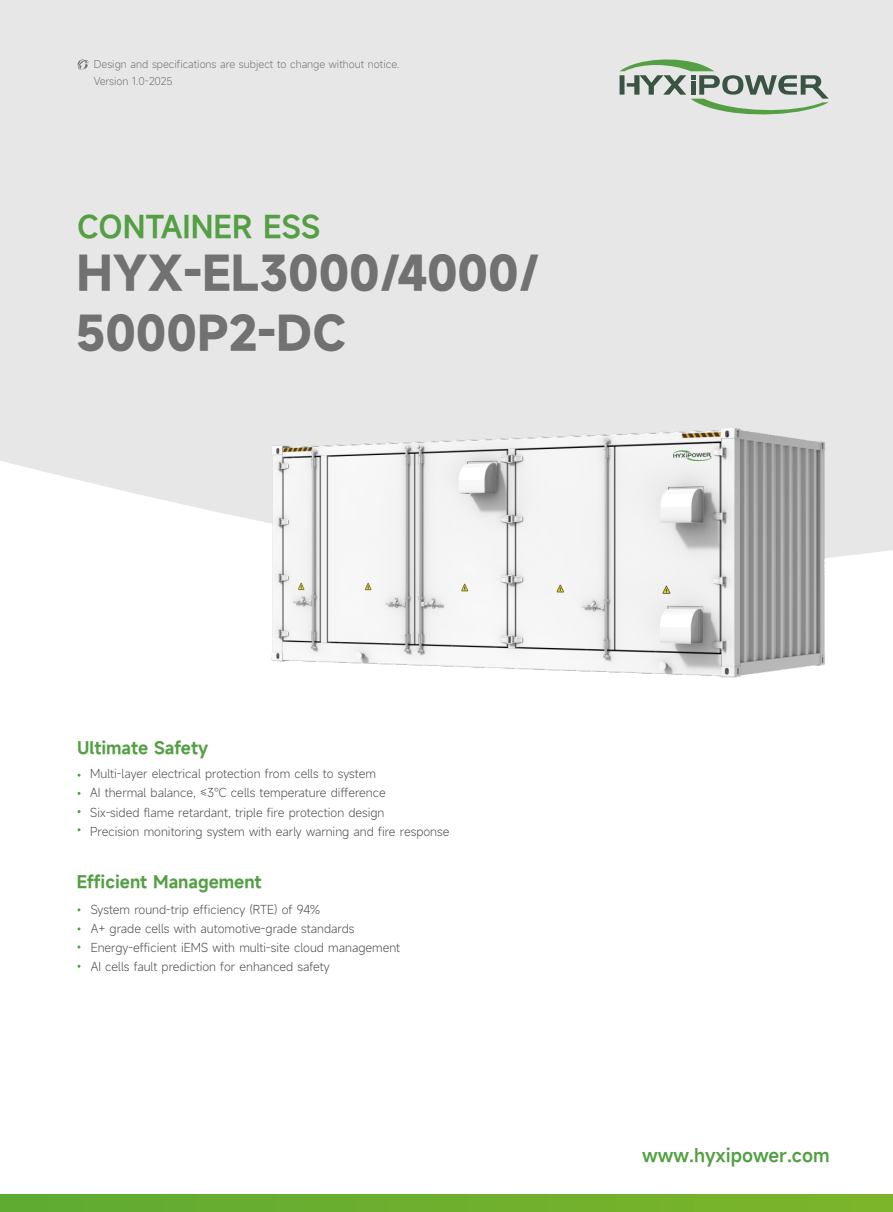
<style>
.page{position:relative;width:893px;height:1212px;background:#fff}
.page>*{position:absolute;margin:0;border:0;box-sizing:border-box;transform-origin:0 0}
.t1{font:700 45px/59.7px "Mi Sans";color:#717171}
.t2{font:600 30px "Mi Sans";color:#549f44}
.t3{font:600 18px "Mi Sans";color:#549f44}
.t4{font:600 16.5px "Mi Sans";color:#549f44}
.t5{font:300 12px/19px "Mi Sans";color:#4c4948}
.t6{font:300 10.5px "Mi Sans";color:#717171}
</style>
<div class="page">
<div style="left:0;top:1194px;width:893px;height:18px;background:linear-gradient(to right,#5fab32,#7db42a)"></div>
<div style="left:0;top:0;width:893px;height:558px;background:#e7e7e7"></div>
<svg style="left:620px;top:57px;width:209px;height:61px;background:#bfcabf"></svg>
<svg style="left:78px;top:59px;width:10px;height:11px"></svg>
<img style="left:269px;top:422px;width:560px;height:259px;border-radius:2px">
<p class="t6" style="left:94px;top:59px;width:307px">Design and specifications are subject to change without notice.</p>
<p class="t6" style="left:94px;top:76px;width:80px">Version 1.0-2025</p>
<h2 class="t2" style="left:77px;top:211px;width:245px">CONTAINER ESS</h2>
<h1 class="t1" style="left:76px;top:243px;width:465px">HYX-EL3000/4000/<br>5000P2-DC</h1>
<h3 class="t4" style="left:77px;top:739px;width:133px">Ultimate Safety</h3>
<p class="t5" style="left:90px;top:764px;width:361px">Multi-layer electrical protection from cells to system<br>AI thermal balance, ≤3℃ cells temperature difference<br>Six-sided flame retardant, triple fire protection design<br>Precision monitoring system with early warning and fire response</p>
<h3 class="t4" style="left:77px;top:873px;width:186px">Efficient Management</h3>
<p class="t5" style="left:91px;top:899px;width:311px">System round-trip efficiency (RTE) of 94%<br>A+ grade cells with automotive-grade standards Energy-efficient iEMS with multi-site cloud management AI cells fault prediction for enhanced safety</p>
<h3 class="t3" style="left:642px;top:1146px;width:189px">www.hyxipower.com</h3>
</div>
